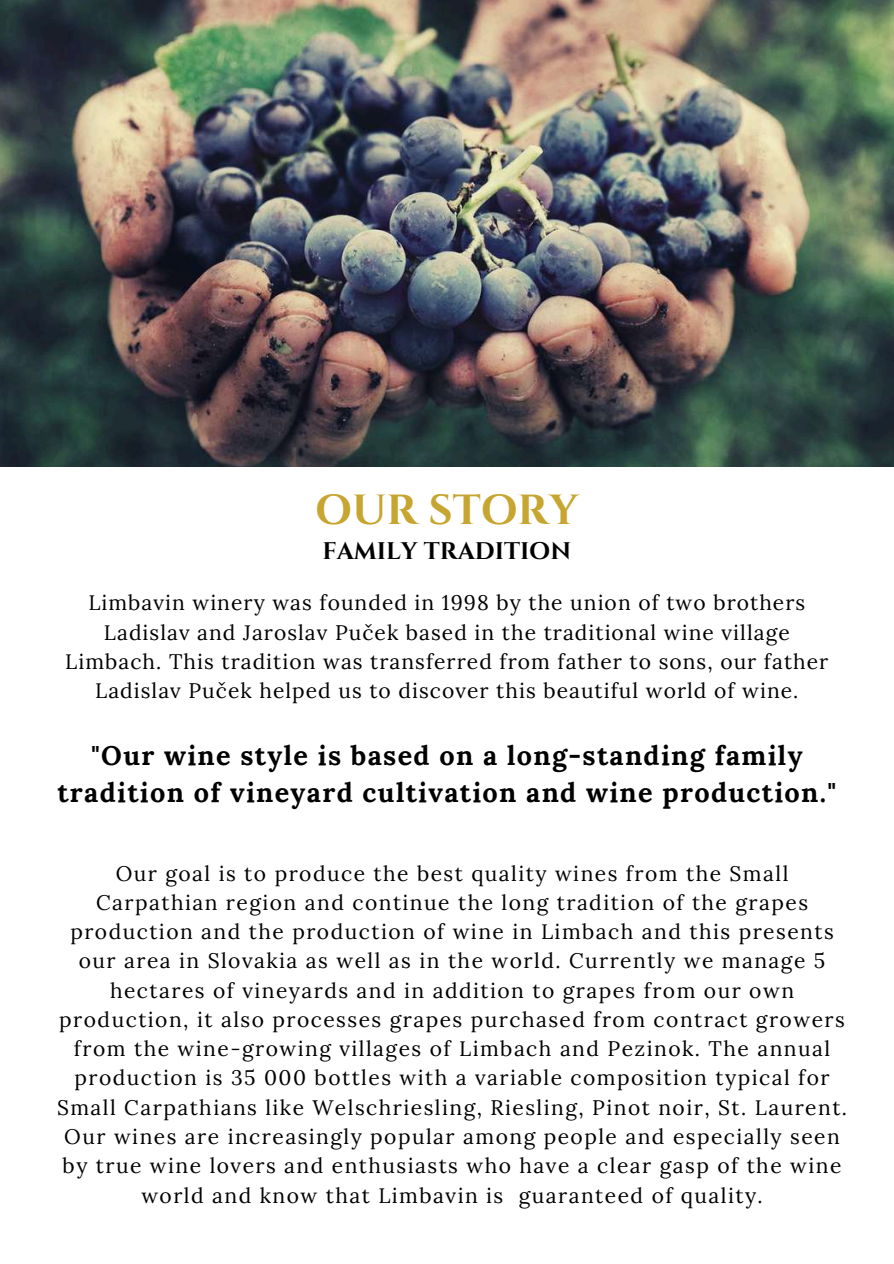
<style>
.page{position:relative;width:894px;height:1264px;background:#fff}
.page>*{position:absolute;margin:0;border:0;box-sizing:border-box;transform-origin:0 0}
.t1{font:700 42px "Cinzel";color:#c6a530}
.t2{font:700 27px/37.2px "Lora";letter-spacing:.05em;color:#000;text-align:center}
.t3{font:700 24px "Cinzel";color:#000}
.t4{font:21px/29.2px "Lora";letter-spacing:.07em;color:#000;text-align:center}
.t5{font:21px/29.2px "Lora";letter-spacing:.05em;color:#000;text-align:center}
</style>
<div class="page">
<img style="left:0;top:0;width:893px;height:466px">
<h1 class="t1" style="left:315px;top:483px;width:265px">OUR STORY</h1>
<p class="t3" style="left:322px;top:536px;width:250px">FAMILY TRADITION</p>
<p class="t5" style="left:65px;top:588px;width:764px">Limbavin winery was founded in 1998 by the union of two brothers Ladislav and Jaroslav Puček based in the traditional wine village Limbach. This tradition was transferred from father to sons, our father Ladislav Puček helped us to discover this beautiful world of wine.</p>
<p class="t2" style="left:57px;top:736px;width:780px">"Our wine style is based on a long-standing family tradition of vineyard cultivation and wine production."</p>
<p class="t4" style="left:57px;top:858px;width:791px">Our goal is to produce the best quality wines from the Small Carpathian region and continue the long tradition of the grapes production and the production of wine in Limbach and this presents our area in Slovakia as well as in the world. Currently we manage 5 hectares of vineyards and in addition to grapes from our own production, it also processes grapes purchased from contract growers from the wine-growing villages of Limbach and Pezinok. The annual production is 35 000 bottles with a variable composition typical for Small Carpathians like Welschriesling, Riesling, Pinot noir, St. Laurent.<br>Our wines are increasingly popular among people and especially seen by true wine lovers and enthusiasts who have a clear gasp of the wine world and know that Limbavin is guaranteed of quality.</p>
</div>
